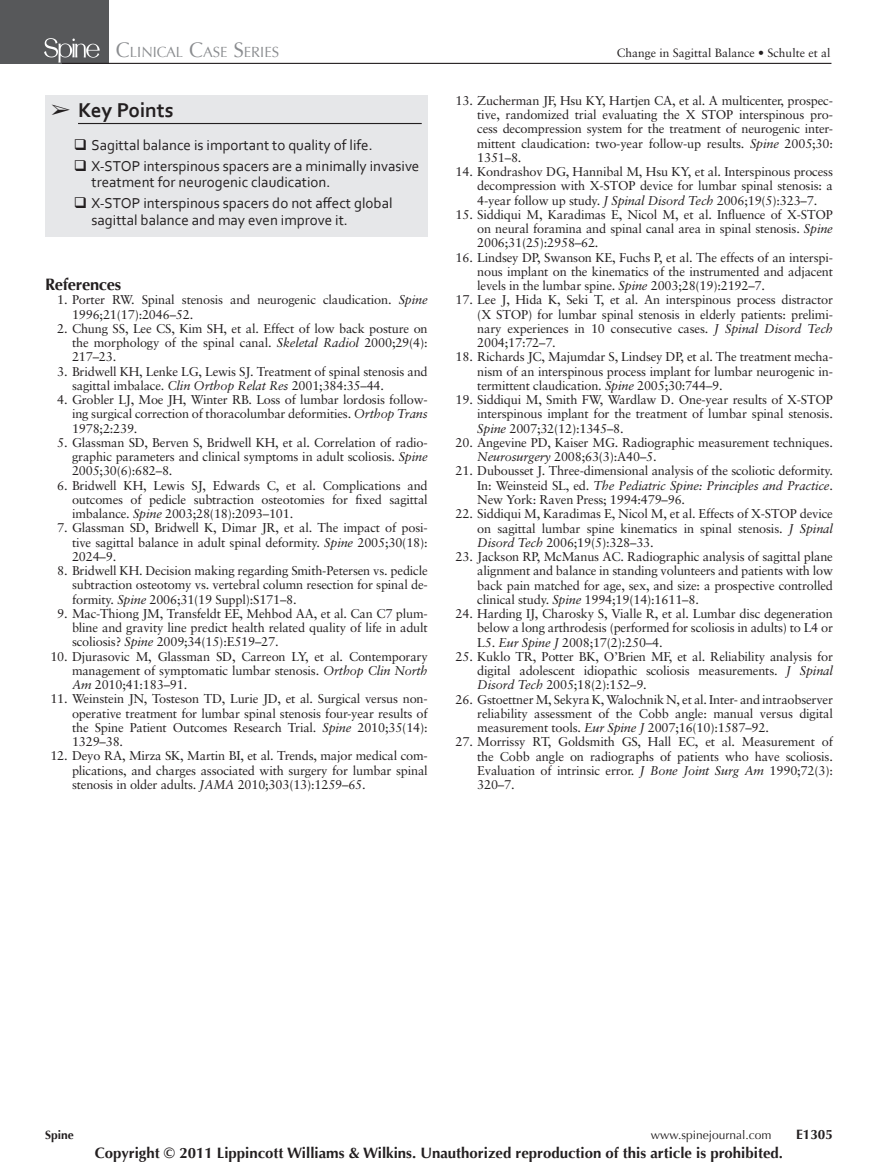
<style>
.page{position:relative;width:878px;height:1175px;background:#fff}
.page>*{position:absolute;margin:0;border:0;box-sizing:border-box;transform-origin:0 0}
.t1{font:700 21px "Corbel";color:#231f20}
.t2{font:700 16.5px "Optima";letter-spacing:-.015em;color:#231f20}
.t3{font:15px/21px "Corbel";color:#231f20}
.t4{font:700 15px "Optima";color:#231f20}
.t5{font:14.7px "Optima";color:#8a8c8f}
.t6{font:700 13.5px "Optima";color:#231f20}
.t7{font:12.75px/14.2px "Sabon";letter-spacing:-.015em;color:#231f20;text-align:justify}
.t8{font:12px "Sabon";color:#231f20}
.t9{font:12px "Optima";color:#231f20}
.t10{font:700 12px "Optima";color:#231f20}
.s1{font-size:21px}
.s2{font-style:italic}
</style>
<div class="page">
<div style="left:0;top:0;width:108px;height:64px;background:#57585a"></div>
<img style="left:44px;top:38px;width:58px;height:25px">
<hr style="left:62px;top:63px;width:769px;height:1px;background:#231f20">
<div style="left:45px;top:95px;width:383px;height:141px;background:#e6e7e9"></div>
<hr style="left:78px;top:123px;width:344px;height:1px;background:#231f20">
<p class="t5" style="left:116px;top:43px;width:165px"><span class="s1">C</span>LINICAL <span class="s1">C</span>ASE <span class="s1">S</span>ERIES</p>
<p class="t8" style="left:617px;top:47px;width:215px">Change in Sagittal Balance • Schulte et al</p>
<h1 class="t1" style="left:51px;top:97px;width:124px">➢ Key Points</h1>
<p class="t3" style="left:91px;top:134px;width:329px">Sagittal balance is important to quality of life.<br>X-STOP interspinous spacers are a minimally invasive</p>
<p class="t3" style="left:91px;top:172px;width:302px">treatment for neurogenic claudication.<br>X-STOP interspinous spacers do not affect global</p>
<p class="t3" style="left:92px;top:209px;width:258px">sagittal balance and may even improve it.</p>
<p class="t2" style="left:45px;top:275px;width:78px">References</p>
<p class="t7" style="left:72px;top:294px;width:357px;text-indent:-15px">1. Porter RW . Spinal stenosis and neurogenic claudication . <span class="s2">Spine<br></span>1996 ; 21 ( 17 ): 2046 – 52 .</p>
<p class="t7" style="left:72px;top:322px;width:357px;text-indent:-15px">2. Chung SS , Lee CS , Kim SH , et al. Effect of low back posture on the morphology of the spinal canal . <span class="s2">Skeletal Radiol</span> 2000 ; 29 ( 4 ):<br>217 – 23 .</p>
<p class="t7" style="left:72px;top:365px;width:357px;text-indent:-15px">3. Bridwell KH , Lenke LG , Lewis SJ . Treatment of spinal stenosis and sagittal imbalace . <span class="s2">Clin Orthop Relat Res</span> 2001 ; 384 : 35 – 44 .</p>
<p class="t7" style="left:72px;top:393px;width:357px;text-indent:-15px">4. Grobler LJ , Moe JH , Winter RB . Loss of lumbar lordosis follow&shy;ing surgical correction of thoracolumbar deformities . <span class="s2">Orthop Trans </span>1978 ; 2 : 239 .</p>
<p class="t7" style="left:72px;top:436px;width:357px;text-indent:-15px">5. Glassman SD , Berven S , Bridwell KH , et al. Correlation of radio&shy;graphic parameters and clinical symptoms in adult scoliosis . <span class="s2">Spine </span>2005 ; 30 ( 6 ): 682 – 8 .</p>
<p class="t7" style="left:72px;top:479px;width:357px;text-indent:-15px">6. Bridwell KH , Lewis SJ , Edwards C , et al. Complications and outcomes of pedicle subtraction osteotomies for fixed sagittal imbalance . <span class="s2">Spine</span> 2003 ; 28 ( 18 ): 2093 – 101 .</p>
<p class="t7" style="left:72px;top:522px;width:357px;text-indent:-15px">7. Glassman SD , Bridwell K , Dimar JR , et al. The impact of posi&shy;tive sagittal balance in adult spinal deformity . <span class="s2">Spine</span> 2005 ; 30 ( 18 ):<br>2024 – 9 .</p>
<p class="t7" style="left:72px;top:564px;width:357px;text-indent:-15px">8. Bridwell KH . Decision making regarding Smith-Petersen vs. pedicle subtraction osteotomy vs. vertebral column resection for spinal de&shy;formity . <span class="s2">Spine</span> 2006 ; 31 ( 19 Suppl ): S171 – 8 .</p>
<p class="t7" style="left:72px;top:607px;width:357px;text-indent:-15px">9. Mac-Thiong JM , Transfeldt EE , Mehbod AA , et al. Can C7 plum&shy;bline and gravity line predict health related quality of life in adult scoliosis? <span class="s2">Spine</span> 2009 ; 34 ( 15 ): E519 – 27 .</p>
<p class="t7" style="left:72px;top:650px;width:357px;text-indent:-22px">10. Djurasovic M , Glassman SD , Carreon LY , et al. Contemporary management of symptomatic lumbar stenosis . <span class="s2">Orthop Clin North Am</span> 2010 ; 41 : 183 – 91 .</p>
<p class="t7" style="left:72px;top:693px;width:357px;text-indent:-22px">11. Weinstein JN , Tosteson TD , Lurie JD , et al. Surgical versus non&shy;operative treatment for lumbar spinal stenosis four-year results of the Spine Patient Outcomes Research Trial . <span class="s2">Spine</span> 2010 ; 35 ( 14 ):<br>1329 – 38 .</p>
<p class="t7" style="left:72px;top:750px;width:357px;text-indent:-22px">12. Deyo RA , Mirza SK , Martin BI , et al. Trends, major medical com&shy;plications, and charges associated with surgery for lumbar spinal stenosis in older adults . <span class="s2">JAMA</span> 2010 ; 303 ( 13 ): 1259 – 65 .</p>
<p class="t7" style="left:477px;top:94px;width:357px;text-indent:-22px">13. Zucherman JF , Hsu KY , Hartjen CA , et al. A multicenter, prospec&shy;tive, randomized trial evaluating the X STOP interspinous pro&shy;cess decompression system for the treatment of neurogenic inter&shy;mittent claudication: two-year follow-up results . <span class="s2">Spine</span> 2005 ; 30 :<br>1351 – 8 .</p>
<p class="t7" style="left:477px;top:166px;width:357px;text-indent:-22px">14. Kondrashov DG , Hannibal M , Hsu KY , et al. Interspinous process decompression with X-STOP device for lumbar spinal stenosis: a 4-year follow up study . <span class="s2">J Spinal Disord Tech</span> 2006 ; 19 ( 5 ): 323 – 7 .</p>
<p class="t7" style="left:477px;top:208px;width:357px;text-indent:-22px">15. Siddiqui M , Karadimas E , Nicol M , et al. Influence of X-STOP on neural foramina and spinal canal area in spinal stenosis . <span class="s2">Spine </span>2006 ; 31 ( 25 ): 2958 – 62 .</p>
<p class="t7" style="left:477px;top:251px;width:357px;text-indent:-22px">16. Lindsey DP , Swanson KE , Fuchs P , et al. The effects of an interspi&shy;nous implant on the kinematics of the instrumented and adjacent levels in the lumbar spine . <span class="s2">Spine</span> 2003 ; 28 ( 19 ): 2192 – 7 .</p>
<p class="t7" style="left:477px;top:294px;width:357px;text-indent:-22px">17. Lee J , Hida K , Seki T , et al. An interspinous process distractor (X STOP) for lumbar spinal stenosis in elderly patients: prelimi&shy;nary experiences in 10 consecutive cases . <span class="s2">J Spinal Disord Tech </span>2004 ; 17 : 72 – 7 .</p>
<p class="t7" style="left:477px;top:351px;width:357px;text-indent:-22px">18. Richards JC , Majumdar S , Lindsey DP , et al. The treatment mecha&shy;nism of an interspinous process implant for lumbar neurogenic in&shy;termittent claudication . <span class="s2">Spine</span> 2005 ; 30 : 744 – 9 .</p>
<p class="t7" style="left:477px;top:394px;width:357px;text-indent:-22px">19. Siddiqui M , Smith FW , Wardlaw D . One-year results of X-STOP interspinous implant for the treatment of lumbar spinal stenosis .<br><span class="s2">Spine</span> 2007 ; 32 ( 12 ): 1345 – 8 .</p>
<p class="t7" style="left:477px;top:436px;width:357px;text-indent:-22px">20. Angevine PD , Kaiser MG . Radiographic measurement techniques .<br><span class="s2">Neurosurgery</span> 2008 ; 63 ( 3 ): A40 – 5 .</p>
<p class="t7" style="left:477px;top:465px;width:357px;text-indent:-22px">21. Dubousset J . Three-dimensional analysis of the scoliotic deformity .<br>In: Weinsteid SL , ed. <span class="s2">The Pediatric Spine : Principles and Practice</span>.<br>New York : Raven Press ; 1994 : 479 – 96 .</p>
<p class="t7" style="left:477px;top:508px;width:357px;text-indent:-22px">22. Siddiqui M , Karadimas E , Nicol M , et al. Effects of X-STOP device on sagittal lumbar spine kinematics in spinal stenosis . <span class="s2">J Spinal Disord Tech</span> 2006 ; 19 ( 5 ): 328 – 33 .</p>
<p class="t7" style="left:477px;top:550px;width:357px;text-indent:-22px">23. Jackson RP , McManus AC . Radiographic analysis of sagittal plane alignment and balance in standing volunteers and patients with low back pain matched for age, sex, and size: a prospective controlled clinical study . <span class="s2">Spine</span> 1994 ; 19 ( 14 ): 1611 – 8 .</p>
<p class="t7" style="left:477px;top:607px;width:357px;text-indent:-22px">24. Harding IJ , Charosky S , Vialle R , et al. Lumbar disc degeneration below a long arthrodesis (performed for scoliosis in adults) to L4 or L5 . <span class="s2">Eur Spine J</span> 2008 ; 17 ( 2 ): 250 – 4 .</p>
<p class="t7" style="left:477px;top:650px;width:357px;text-indent:-22px">25. Kuklo TR , Potter BK , O’Brien MF , et al. Reliability analysis for digital adolescent idiopathic scoliosis measurements . <span class="s2">J Spinal Disord Tech</span> 2005 ; 18 ( 2 ): 152 – 9 .</p>
<p class="t7" style="left:477px;top:693px;width:357px;text-indent:-22px">26. Gstoettner M , Sekyra K , Walochnik N , et al. Inter- and intraobserver reliability assessment of the Cobb angle: manual versus digital measurement tools . <span class="s2">Eur Spine J</span> 2007 ; 16 ( 10 ): 1587 – 92 .</p>
<p class="t7" style="left:477px;top:736px;width:357px;text-indent:-22px">27. Morrissy RT , Goldsmith GS , Hall EC , et al. Measurement of the Cobb angle on radiographs of patients who have scoliosis.<br>Evaluation of intrinsic error . <span class="s2">J Bone Joint Surg Am</span> 1990 ; 72 ( 3 ):<br>320 – 7 .</p>
<p class="t10" style="left:45px;top:1128px;width:30px">Spine</p>
<p class="t9" style="left:651px;top:1128px;width:122px">www.spinejournal.com</p>
<p class="t6" style="left:796px;top:1126px;width:38px">E1305</p>
<p class="t4" style="left:95px;top:1144px;width:689px">Copyright © 2011 Lippincott Williams &amp; Wilkins. Unauthorized reproduction of this article is prohibited.</p>
</div>
